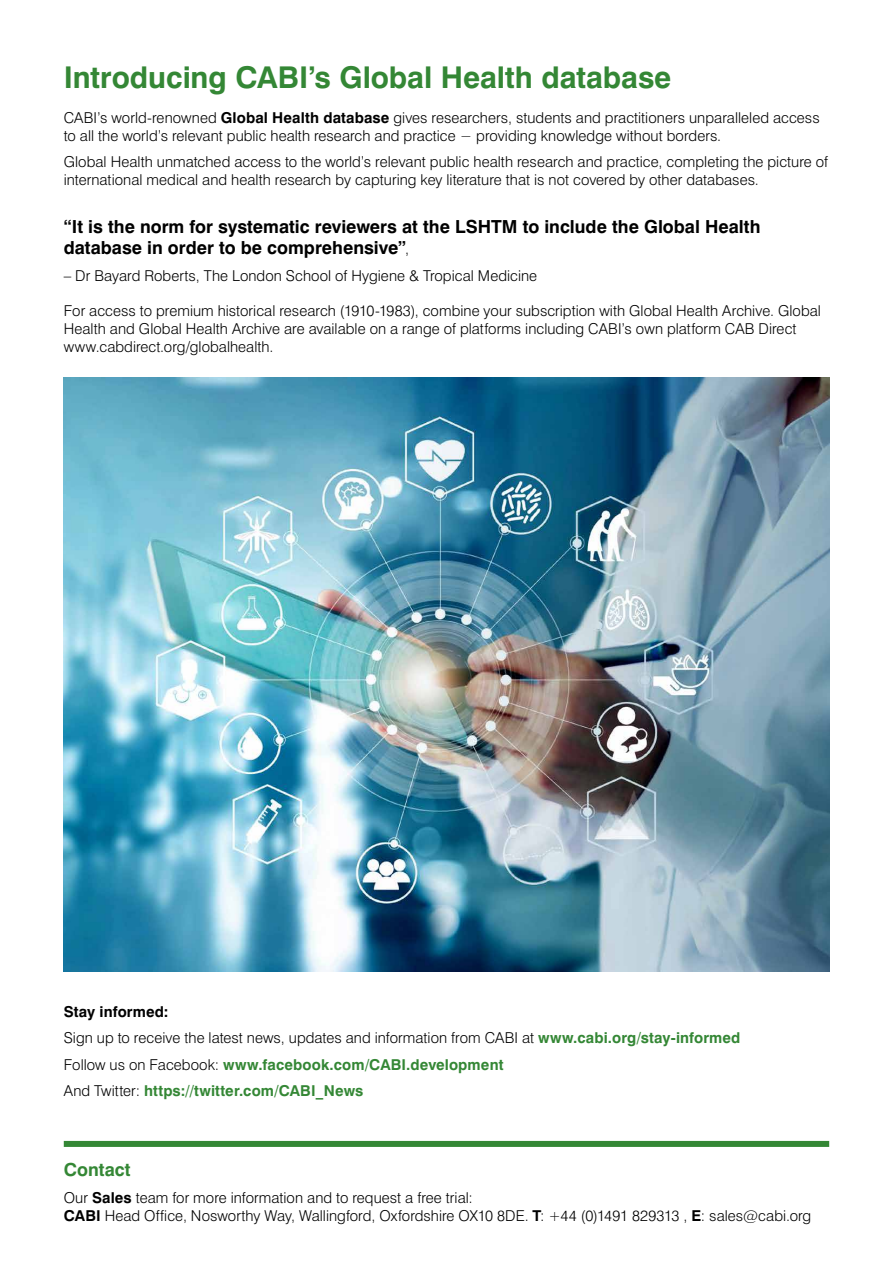
<style>
.page{position:relative;width:893px;height:1263px;background:#fff}
.page>*{position:absolute;margin:0;border:0;box-sizing:border-box;transform-origin:0 0}
.t1{font:700 30px "Swiss 721 BT";color:#348735}
.t2{font:700 18px/21.6px "Swiss 721 BT";color:#000}
.t3{font:700 18px "Swiss 721 BT";color:#348735}
.t4{font:300 15px/18px "Swiss 721 BT";letter-spacing:.005em;color:#000}
.s1{font-weight:700}
.s2{font-weight:300;font-size:15px}
.s3{font-weight:700;color:#348735}
</style>
<div class="page">
<img style="left:64px;top:377px;width:765px;height:594px">
<div style="left:64px;top:1141px;width:765px;height:6px;background:#348735"></div>
<h1 class="t1" style="left:64px;top:59px;width:609px">Introducing CABI’s Global Health database</h1>
<p class="t4" style="left:64px;top:108px;width:757px">CABI’s world-renowned <span class="s1">Global Health database</span> gives researchers, students and practitioners unparalleled access to all the world’s relevant public health research and practice − providing knowledge without borders.</p>
<p class="t4" style="left:64px;top:153px;width:766px">Global Health unmatched access to the world’s relevant public health research and practice, completing the picture of international medical and health research by capturing key literature that is not covered by other databases.</p>
<p class="t2" style="left:64px;top:215px;width:698px">“It is the norm for systematic reviewers at the LSHTM to include the Global Health database in order to be comprehensive”<span class="s2">,</span></p>
<p class="t4" style="left:64px;top:266px;width:475px">– Dr Bayard Roberts, The London School of Hygiene &amp; Tropical Medicine</p>
<p class="t4" style="left:64px;top:301px;width:759px">For access to premium historical research (1910-1983), combine your subscription with Global Health Archive. Global<br>Health and Global Health Archive are available on a range of platforms including CABI’s own platform CAB Direct www.cabdirect.org/globalhealth.</p>
<p class="t4" style="left:64px;top:998px;width:678px;line-height:26.5px"><span class="s1">Stay informed:<br></span>Sign up to receive the latest news, updates and information from CABI at <span class="s3">www.cabi.org/stay-informed </span>Follow us on Facebook: <span class="s3">www.facebook.com/CABI.development<br></span>And Twitter: <span class="s3">https://twitter.com/CABI_News</span></p>
<p class="t3" style="left:64px;top:1159px;width:68px">Contact</p>
<p class="t4" style="left:64px;top:1188px;width:749px">Our <span class="s1">Sales</span> team for more information and to request a free trial:<br><span class="s1">CABI</span> Head Office, Nosworthy Way, Wallingford, Oxfordshire OX10 8DE. <span class="s1">T</span>: +44 (0)1491 829313 , <span class="s1">E</span>: sales@cabi.org</p>
</div>
